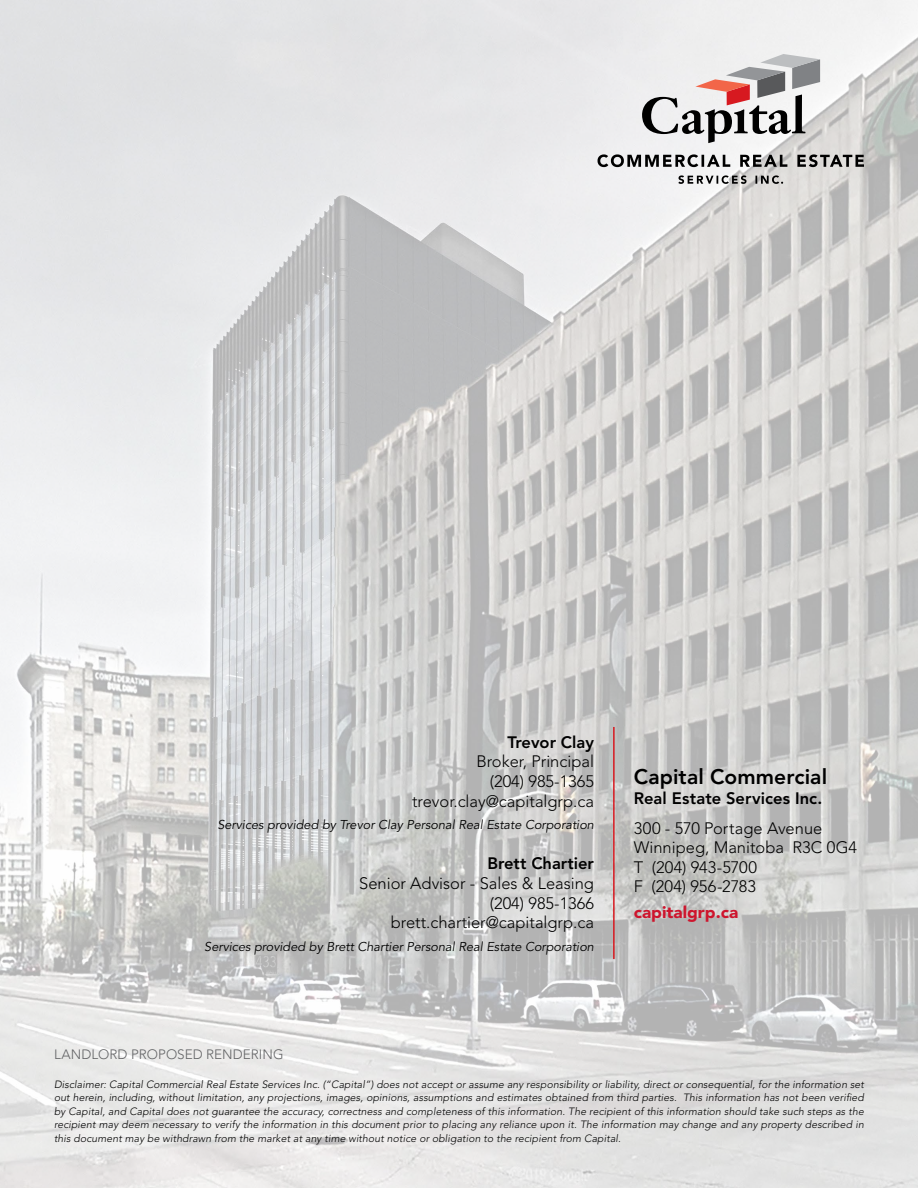
<style>
.page{position:relative;width:918px;height:1188px;background:#fff}
.page>*{position:absolute;margin:0;border:0;box-sizing:border-box;transform-origin:0 0}
.t1{font:800 21px "Avenir LT Std";letter-spacing:.005em;color:#000}
.t2{font:300 16.5px/19.8px "Avenir LT Std";color:#000;text-align:right}
.t3{font:800 16.5px "Avenir LT Std";color:#000}
.t4{font:900 16.5px "Avenir LT Std";color:#ce152d;scale:1.04 1}
.t5{font:300 13.5px "Avenir LT Std";letter-spacing:.005em;color:#636466}
.t6{font:italic 12.75px "Avenir LT Std";color:#000}
.t7{font:italic 300 10.5px/13.5px "Avenir LT Std";letter-spacing:.01em;color:#000;text-align:justify}
</style>
<div class="page">
<img style="left:0;top:0;width:918px;height:1188px">
<hr style="left:613px;top:727px;width:2px;height:232px;background:#d71920">
<svg style="left:598px;top:54px;width:266px;height:130px"></svg>
<h2 class="t3" style="left:508px;top:732px;width:88px">Trevor Clay</h2>
<h2 class="t2" style="left:412px;top:752px;width:183px">Broker, Principal<br>(204) 985-1365 trevor.clay@capitalgrp.ca</h2>
<p class="t6" style="left:217px;top:818px;width:378px">Services provided by Trevor Clay Personal Real Estate Corporation</p>
<h2 class="t3" style="left:487px;top:854px;width:108px">Brett Chartier</h2>
<h2 class="t2" style="left:359px;top:873px;width:236px">Senior Advisor - Sales &amp; Leasing (204) 985-1366 brett.chartier@capitalgrp.ca</h2>
<p class="t6" style="left:204px;top:939px;width:391px">Services provided by Brett Chartier Personal Real Estate Corporation</p>
<p class="t5" style="left:54px;top:1047px;width:231px">LANDLORD PROPOSED RENDERING</p>
<h1 class="t1" style="left:634px;top:764px;width:195px">Capital Commercial</h1>
<h2 class="t3" style="left:634px;top:788px;width:190px">Real Estate Services Inc.</h2>
<h2 class="t2" style="left:634px;top:818px;width:225px;text-align:left">300 - 570 Portage Avenue<br>Winnipeg, Manitoba R3C 0G4<br>T (204) 943-5700<br>F (204) 956-2783</h2>
<h2 class="t4" style="left:634px;top:902px;width:102px">capitalgrp.ca</h2>
<p class="t7" style="left:54px;top:1077px;width:812px">Disclaimer: Capital Commercial Real Estate Services Inc. (“Capital”) does not accept or assume any responsibility or liability, direct or consequential, for the information set out herein, including, without limitation, any projections, images, opinions, assumptions and estimates obtained from third parties. This information has not been verified by Capital, and Capital does not guarantee the accuracy, correctness and completeness of this information. The recipient of this information should take such steps as the recipient may deem necessary to verify the information in this document prior to placing any reliance upon it. The information may change and any property described in this document may be withdrawn from the market at any time without notice or obligation to the recipient from Capital.</p>
</div>
